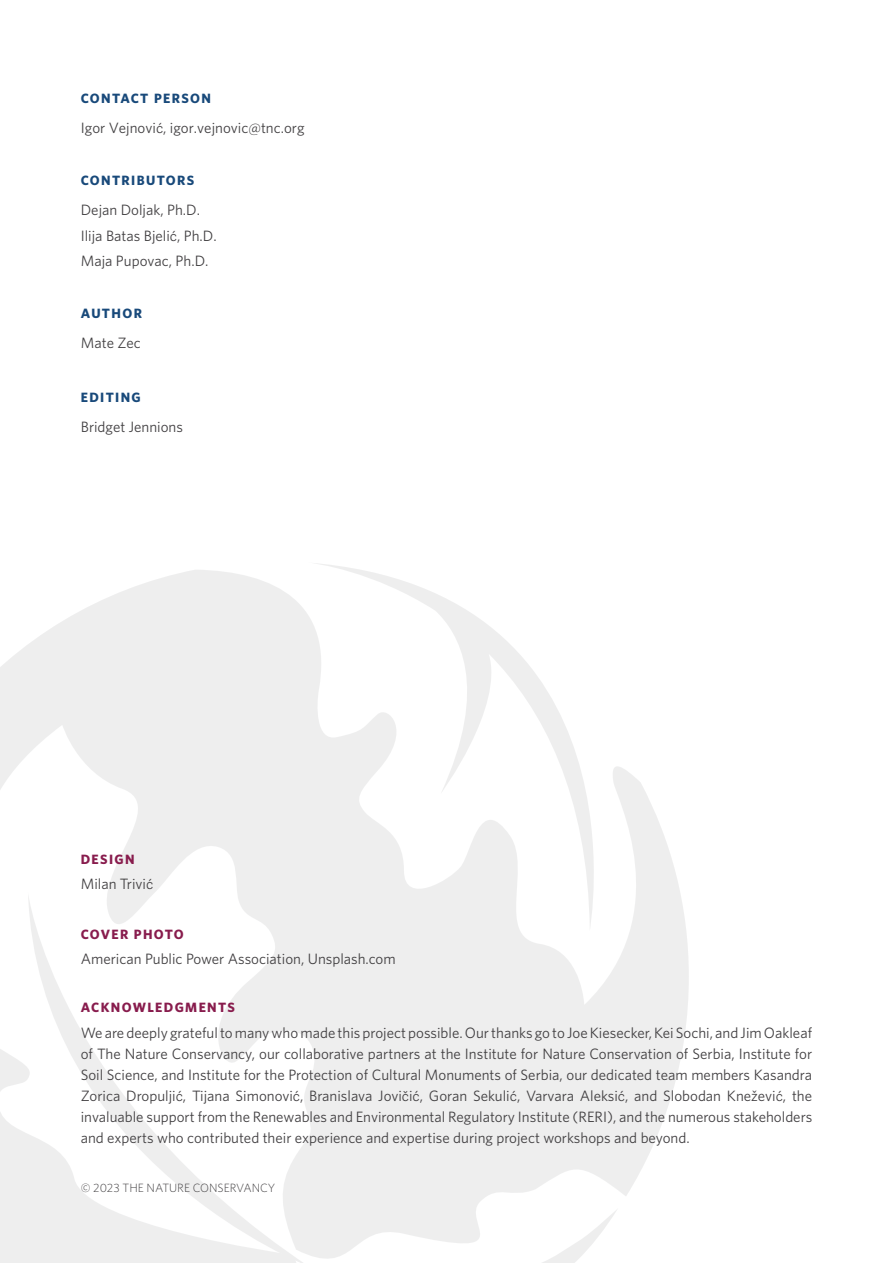
<style>
.page{position:relative;width:893px;height:1263px;background:#fff}
.page>*{position:absolute;margin:0;border:0;box-sizing:border-box;transform-origin:0 0}
.t1{font:15px/21px "Whitney";color:#413f41;text-align:justify}
.t2{font:700 13.5px "Whitney";letter-spacing:.1em;color:#18497a}
.t3{font:700 13.5px "Whitney";letter-spacing:.1em;color:#881c4d}
.t4{font:300 12px "Whitney";color:#413f41}
.s1{font-family:"Adelle Sans Devanagari";font-weight:300;font-size:13.5px}
</style>
<div class="page">
<svg style="left:0;top:570px;width:689px;height:693px;fill:#eee"></svg>
<svg style="left:28px;top:892px;width:281px;height:371px"></svg>
<svg style="left:307px;top:563px;width:343px;height:368px"></svg>
<svg style="left:358px;top:1208px;width:260px;height:55px"></svg>
<p class="t2" style="left:81px;top:90px;width:132px">CONTACT PERSON</p>
<p class="t1" style="left:81px;top:117px;width:225px">Igor Vejnovi<span class="s1">ć</span>, igor.vejnovic@tnc.org</p>
<p class="t2" style="left:81px;top:172px;width:115px">CONTRIBUTORS</p>
<p class="t1" style="left:81px;top:199px;width:121px">Dejan Doljak, Ph.D.</p>
<p class="t1" style="left:81px;top:225px;width:137px">Ilija Batas Bjeli<span class="s1">ć</span>, Ph.D.</p>
<p class="t1" style="left:81px;top:250px;width:129px">Maja Pupovac, Ph.D.</p>
<p class="t2" style="left:81px;top:305px;width:63px">AUTHOR</p>
<p class="t1" style="left:81px;top:332px;width:62px">Mate Zec</p>
<p class="t2" style="left:81px;top:389px;width:62px">EDITING</p>
<p class="t1" style="left:81px;top:416px;width:104px">Bridget Jennions</p>
<p class="t3" style="left:81px;top:851px;width:55px">DESIGN</p>
<p class="t1" style="left:81px;top:873px;width:74px">Milan Trivi<span class="s1">ć</span></p>
<p class="t3" style="left:81px;top:926px;width:105px">COVER PHOTO</p>
<p class="t1" style="left:81px;top:948px;width:316px">American Public Power Association, Unsplash.com</p>
<p class="t3" style="left:81px;top:999px;width:156px">ACKNOWLEDGMENTS</p>
<p class="t1" style="left:81px;top:1022px;width:733px">We are deeply grateful to many who made this project possible. Our thanks go to Joe Kiesecker, Kei Sochi, and Jim Oakleaf of The Nature Conservancy, our collaborative partners at the Institute for Nature Conservation of Serbia, Institute for Soil Science, and Institute for the Protection of Cultural Monuments of Serbia, our dedicated team members Kasandra Zorica Dropulji<span class="s1">ć</span>, Tijana Simonovi<span class="s1">ć</span>, Branislava Jovi<span class="s1">č</span>i<span class="s1">ć</span>, Goran Sekuli<span class="s1">ć</span>, Varvara Aleksi<span class="s1">ć</span>, and Slobodan Kneževi<span class="s1">ć</span>, the invaluable support from the Renewables and Environmental Regulatory Institute (RERI), and the numerous stakeholders and experts who contributed their experience and expertise during project workshops and beyond.</p>
<p class="t4" style="left:81px;top:1181px;width:196px">© 2023 THE NATURE CONSERVANCY</p>
</div>
